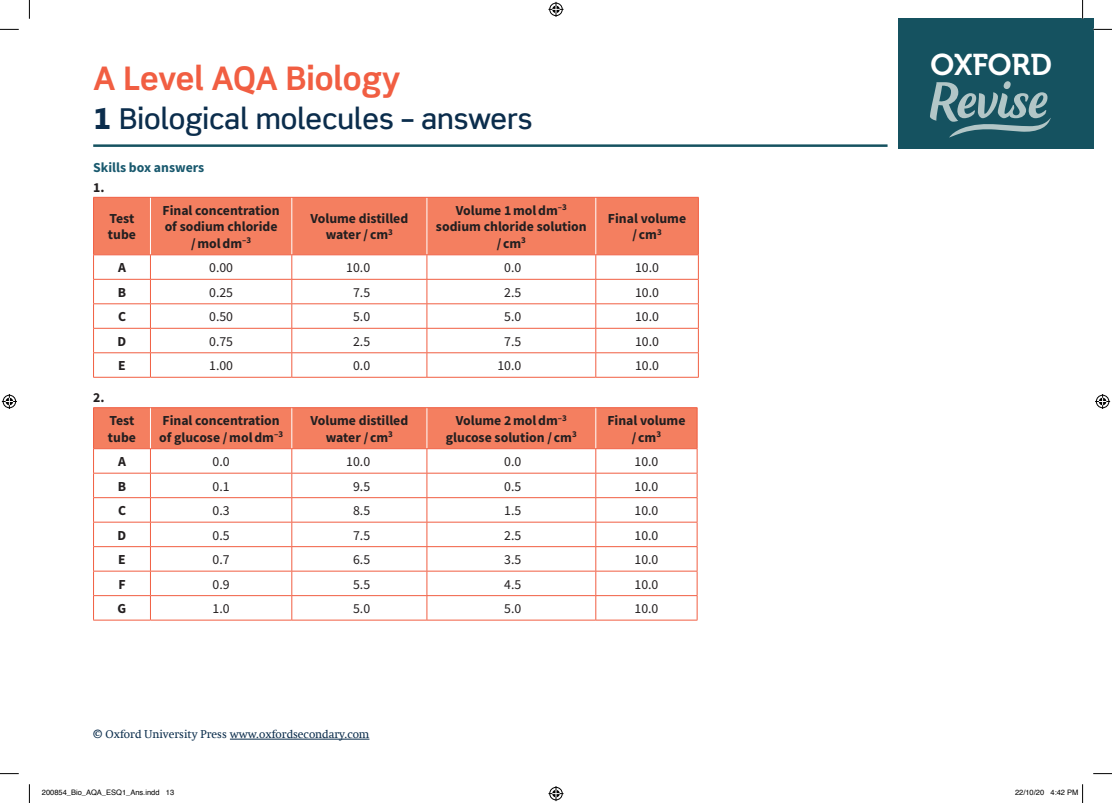
<style>
.page{position:relative;width:1112px;height:803px;background:#fff}
.page>*{position:absolute;margin:0;border:0;box-sizing:border-box;transform-origin:0 0}
.t1{font:700 32.5px "Scene Std";color:#f15e42}
.t2{font:29.88px "Museo 700";color:#fff}
.t3{font:500 28.75px "Scene Std";color:#0b2d4c}
.Answer_text_table_h{font:700 13.75px/16.5px "Source Sans Pro";color:#231f20;text-align:center}
.Answer_text_centred{font:13.75px "Source Sans Pro";color:#231f20}
.Answer_text_range_l{font:700 13.75px "Source Sans Pro";color:#19596e}
.Skillbox_text{font:700 13.75px "Source Sans Pro";color:#231f20}
.t4{font:11.25px "OUP2 Swift";color:#0b2d4c}
.t5{font:7.5px "Helvetica";color:#000}
.s1{font-weight:900}
</style>
<div class="page">
<div style="left:897px;top:19px;width:195px;height:130px;background:#155260"></div>
<svg style="left:930px;top:81px;width:120px;height:57px"></svg>
<hr style="left:93px;top:144px;width:794px;height:3px;background:#155260">
<hr style="left:230px;top:739px;width:139px;height:1px;background:#0b2d4c">
<svg style="left:93px;top:197px;width:606px;height:180px"></svg>
<hr style="left:93px;top:377px;width:57px;height:1px;background:#f15e42">
<hr style="left:150px;top:377px;width:142px;height:1px;background:#f15e42">
<hr style="left:292px;top:377px;width:135px;height:1px;background:#f15e42">
<hr style="left:427px;top:377px;width:168px;height:1px;background:#f15e42">
<hr style="left:595px;top:377px;width:103px;height:1px;background:#f15e42">
<hr style="left:93px;top:197px;width:57px;height:1px;background:#f15e42">
<hr style="left:93px;top:198px;width:1px;height:56px;background:#f15e42">
<hr style="left:150px;top:197px;width:142px;height:1px;background:#f15e42">
<hr style="left:292px;top:197px;width:135px;height:1px;background:#f15e42">
<hr style="left:427px;top:197px;width:168px;height:1px;background:#f15e42">
<hr style="left:595px;top:197px;width:103px;height:1px;background:#f15e42">
<hr style="left:698px;top:198px;width:1px;height:56px;background:#f15e42">
<hr style="left:93px;top:254px;width:57px;height:1px;background:#f15e42">
<hr style="left:150px;top:254px;width:142px;height:1px;background:#f15e42">
<hr style="left:292px;top:254px;width:135px;height:1px;background:#f15e42">
<hr style="left:427px;top:254px;width:168px;height:1px;background:#f15e42">
<hr style="left:595px;top:254px;width:103px;height:1px;background:#f15e42">
<svg style="left:93px;top:408px;width:604px;height:212px"></svg>
<hr style="left:93px;top:620px;width:57px;height:1px;background:#f15e42">
<hr style="left:150px;top:620px;width:142px;height:1px;background:#f15e42">
<hr style="left:292px;top:620px;width:135px;height:1px;background:#f15e42">
<hr style="left:427px;top:620px;width:168px;height:1px;background:#f15e42">
<hr style="left:595px;top:620px;width:102px;height:1px;background:#f15e42">
<hr style="left:93px;top:407px;width:57px;height:1px;background:#f15e42">
<hr style="left:93px;top:408px;width:1px;height:40px;background:#f15e42">
<hr style="left:150px;top:407px;width:142px;height:1px;background:#f15e42">
<hr style="left:292px;top:407px;width:135px;height:1px;background:#f15e42">
<hr style="left:427px;top:407px;width:168px;height:1px;background:#f15e42">
<hr style="left:595px;top:407px;width:102px;height:1px;background:#f15e42">
<hr style="left:696px;top:408px;width:1px;height:40px;background:#f15e42">
<hr style="left:93px;top:448px;width:57px;height:1px;background:#f15e42">
<hr style="left:150px;top:448px;width:142px;height:1px;background:#f15e42">
<hr style="left:292px;top:448px;width:135px;height:1px;background:#f15e42">
<hr style="left:427px;top:448px;width:168px;height:1px;background:#f15e42">
<hr style="left:595px;top:448px;width:102px;height:1px;background:#f15e42">
<svg style="left:0;top:29px;width:19px;height:1px"></svg>
<svg style="left:1092px;top:29px;width:19px;height:1px"></svg>
<svg style="left:0;top:773px;width:19px;height:1px"></svg>
<svg style="left:1093px;top:773px;width:18px;height:1px"></svg>
<svg style="left:29px;top:0;width:1px;height:19px"></svg>
<svg style="left:29px;top:784px;width:1px;height:19px"></svg>
<svg style="left:1081px;top:0;width:2px;height:19px"></svg>
<svg style="left:548px;top:2px;width:15px;height:15px"></svg>
<svg style="left:548px;top:786px;width:15px;height:15px"></svg>
<svg style="left:2px;top:394px;width:15px;height:15px"></svg>
<svg style="left:1095px;top:394px;width:14px;height:15px"></svg>
<svg style="left:1082px;top:784px;width:1px;height:19px"></svg>
<h1 class="t1" style="left:93px;top:58px;width:309px">A Level AQA Biology</h1>
<h3 class="t3" style="left:93px;top:101px;width:441px"><span class="s1">1</span> Biological molecules – answers</h3>
<p class="Answer_text_range_l" style="left:93px;top:158px;width:112px">Skills box answers</p>
<p class="Skillbox_text" style="left:93px;top:178px;width:13px">1.</p>
<p class="Answer_text_table_h" style="left:108px;top:210px;width:30px;text-align:left">Test tube</p>
<p class="Answer_text_table_h" style="left:162px;top:202px;width:119px">Final concentration of sodium chloride /moldm<sup>–3</sup></p>
<p class="Answer_text_table_h" style="left:310px;top:210px;width:99px">Volume distilled water / cm<sup>3</sup></p>
<p class="Answer_text_table_h" style="left:436px;top:202px;width:152px">Volume 1moldm<sup>–3 </sup>sodium chloride solution / cm<sup>3</sup></p>
<p class="Answer_text_table_h" style="left:608px;top:210px;width:80px">Final volume / cm<sup>3</sup></p>
<p class="Answer_text_table_h" style="left:118px;top:259px;width:9px">A</p>
<p class="Answer_text_centred" style="left:209px;top:259px;width:25px">0.00</p>
<p class="Answer_text_centred" style="left:346px;top:259px;width:25px">10.0</p>
<p class="Answer_text_centred" style="left:504px;top:259px;width:19px">0.0</p>
<p class="Answer_text_centred" style="left:635px;top:259px;width:25px">10.0</p>
<p class="Answer_text_table_h" style="left:118px;top:284px;width:10px">B</p>
<p class="Answer_text_centred" style="left:209px;top:283px;width:25px">0.25</p>
<p class="Answer_text_centred" style="left:353px;top:283px;width:19px">7.5</p>
<p class="Answer_text_centred" style="left:504px;top:283px;width:19px">2.5</p>
<p class="Answer_text_centred" style="left:635px;top:283px;width:25px">10.0</p>
<p class="Answer_text_table_h" style="left:118px;top:308px;width:10px">C</p>
<p class="Answer_text_centred" style="left:209px;top:308px;width:25px">0.50</p>
<p class="Answer_text_centred" style="left:353px;top:308px;width:19px">5.0</p>
<p class="Answer_text_centred" style="left:504px;top:308px;width:19px">5.0</p>
<p class="Answer_text_centred" style="left:635px;top:308px;width:25px">10.0</p>
<p class="Answer_text_table_h" style="left:118px;top:333px;width:10px">D</p>
<p class="Answer_text_centred" style="left:209px;top:332px;width:25px">0.75</p>
<p class="Answer_text_centred" style="left:353px;top:332px;width:19px">2.5</p>
<p class="Answer_text_centred" style="left:504px;top:332px;width:19px">7.5</p>
<p class="Answer_text_centred" style="left:635px;top:332px;width:25px">10.0</p>
<p class="Answer_text_table_h" style="left:118px;top:357px;width:9px">E</p>
<p class="Answer_text_centred" style="left:209px;top:357px;width:25px">1.00</p>
<p class="Answer_text_centred" style="left:353px;top:357px;width:19px">0.0</p>
<p class="Answer_text_centred" style="left:497px;top:357px;width:25px">10.0</p>
<p class="Answer_text_centred" style="left:635px;top:357px;width:25px">10.0</p>
<p class="Skillbox_text" style="left:93px;top:388px;width:13px">2.</p>
<p class="Answer_text_table_h" style="left:108px;top:412px;width:30px;text-align:left">Test tube</p>
<p class="Answer_text_table_h" style="left:159px;top:412px;width:125px;text-align:left">Final concentration of glucose /moldm<sup>–3</sup></p>
<p class="Answer_text_table_h" style="left:310px;top:412px;width:99px">Volume distilled water / cm<sup>3</sup></p>
<p class="Answer_text_table_h" style="left:446px;top:412px;width:132px">Volume 2moldm<sup>–3 </sup>glucose solution / cm<sup>3</sup></p>
<p class="Answer_text_table_h" style="left:607px;top:412px;width:80px">Final volume / cm<sup>3</sup></p>
<p class="Answer_text_table_h" style="left:118px;top:453px;width:9px">A</p>
<p class="Answer_text_centred" style="left:212px;top:453px;width:19px">0.0</p>
<p class="Answer_text_centred" style="left:346px;top:453px;width:25px">10.0</p>
<p class="Answer_text_centred" style="left:504px;top:453px;width:19px">0.0</p>
<p class="Answer_text_centred" style="left:634px;top:453px;width:25px">10.0</p>
<p class="Answer_text_table_h" style="left:118px;top:477px;width:10px">B</p>
<p class="Answer_text_centred" style="left:212px;top:477px;width:19px">0.1</p>
<p class="Answer_text_centred" style="left:353px;top:477px;width:19px">9.5</p>
<p class="Answer_text_centred" style="left:504px;top:477px;width:19px">0.5</p>
<p class="Answer_text_centred" style="left:634px;top:477px;width:25px">10.0</p>
<p class="Answer_text_table_h" style="left:118px;top:502px;width:10px">C</p>
<p class="Answer_text_centred" style="left:212px;top:502px;width:19px">0.3</p>
<p class="Answer_text_centred" style="left:353px;top:502px;width:19px">8.5</p>
<p class="Answer_text_centred" style="left:504px;top:502px;width:19px">1.5</p>
<p class="Answer_text_centred" style="left:634px;top:502px;width:25px">10.0</p>
<p class="Answer_text_table_h" style="left:118px;top:526px;width:10px">D</p>
<p class="Answer_text_centred" style="left:212px;top:526px;width:19px">0.5</p>
<p class="Answer_text_centred" style="left:353px;top:526px;width:19px">7.5</p>
<p class="Answer_text_centred" style="left:504px;top:526px;width:19px">2.5</p>
<p class="Answer_text_centred" style="left:634px;top:526px;width:25px">10.0</p>
<p class="Answer_text_table_h" style="left:118px;top:551px;width:9px">E</p>
<p class="Answer_text_centred" style="left:212px;top:551px;width:19px">0.7</p>
<p class="Answer_text_centred" style="left:353px;top:551px;width:19px">6.5</p>
<p class="Answer_text_centred" style="left:504px;top:551px;width:19px">3.5</p>
<p class="Answer_text_centred" style="left:634px;top:551px;width:25px">10.0</p>
<p class="Answer_text_table_h" style="left:118px;top:575px;width:9px">F</p>
<p class="Answer_text_centred" style="left:212px;top:575px;width:19px">0.9</p>
<p class="Answer_text_centred" style="left:353px;top:575px;width:19px">5.5</p>
<p class="Answer_text_centred" style="left:504px;top:575px;width:19px">4.5</p>
<p class="Answer_text_centred" style="left:634px;top:575px;width:25px">10.0</p>
<p class="Answer_text_table_h" style="left:118px;top:600px;width:10px">G</p>
<p class="Answer_text_centred" style="left:212px;top:600px;width:19px">1.0</p>
<p class="Answer_text_centred" style="left:353px;top:600px;width:19px">5.0</p>
<p class="Answer_text_centred" style="left:504px;top:600px;width:19px">5.0</p>
<p class="Answer_text_centred" style="left:634px;top:600px;width:25px">10.0</p>
<p class="t4" style="left:93px;top:728px;width:278px">© Oxford University Press www.oxfordsecondary.com</p>
<h2 class="t2" style="left:930px;top:48px;width:123px">OXFORD</h2>
<p class="t5" style="left:42px;top:787px;width:134px">200854_Bio_AQA_ESQ1_Ans.indd 13</p>
<p class="t5" style="left:1014px;top:787px;width:65px">22/10/20 4:42 PM</p>
</div>
